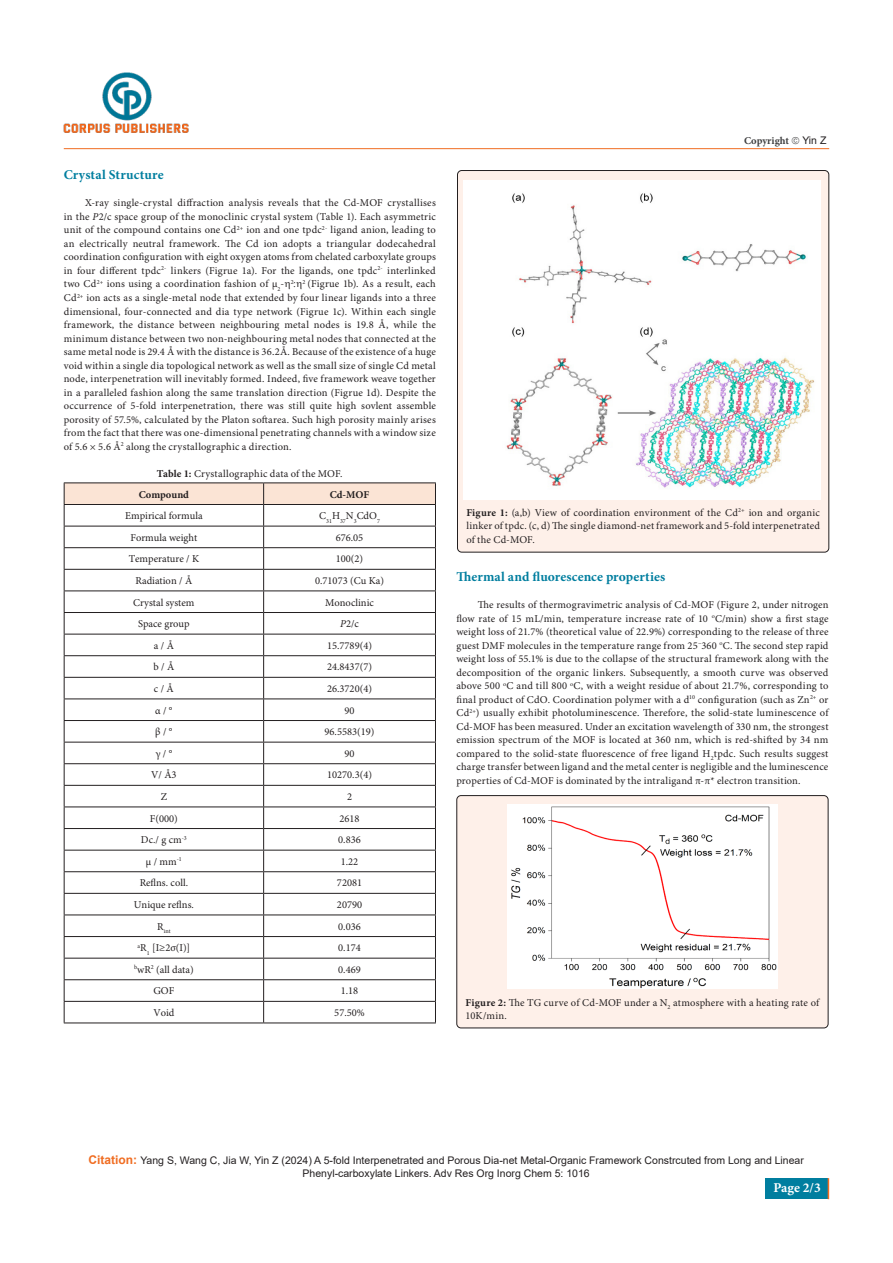
<style>
.page{position:relative;width:893px;height:1263px;background:#fff}
.page>*{position:absolute;margin:0;border:0;box-sizing:border-box;transform-origin:0 0}
.t1{font:700 13.5px "Minion Pro";letter-spacing:.01em;color:#007e9f}
.t2{font:700 13.5px "Minion Pro";color:#fff}
.t3{font:10.5px/13.5px "Minion Pro";letter-spacing:.005em;color:#231f20;text-align:justify}
.t4{font:10.5px/12.6px "Arial";color:#231f20;text-align:center}
.t5{font:700 10.5px "Minion Pro";color:#231f20}
.t6{font:700 10.5px "Minion Pro";color:#3e3e3f}
.t7{font:6.15px "Minion Pro";color:#231f20}
.s1{font-style:italic}
.s2{font-weight:700}
.s3{font-weight:700;font-size:12px;color:#f06d22}
</style>
<div class="page">
<hr style="left:64px;top:148px;width:765px;height:1px;background:#f06d22">
<div style="left:765px;top:1178px;width:63px;height:21px;background:#007e9f"></div>
<svg style="left:828px;top:1178px;width:1px;height:21px"></svg>
<img style="left:64px;top:73px;width:125px;height:60px">
<hr style="left:64px;top:482px;width:200px;height:1px;background:#231f20">
<hr style="left:264px;top:482px;width:172px;height:1px;background:#231f20">
<hr style="left:64px;top:1022px;width:200px;height:1px;background:#231f20">
<hr style="left:264px;top:1022px;width:172px;height:1px;background:#231f20">
<svg style="left:64px;top:483px;width:372px;height:539px"></svg>
<div style="left:457px;top:171px;width:372px;height:381px;background:#fef0e9;border-radius:4px"></div>
<div style="left:457px;top:170px;width:372px;height:382px;border:1px solid #231f20;border-radius:4px"></div>
<img style="left:463px;top:180px;width:358px;height:320px">
<div style="left:457px;top:795px;width:371px;height:233px;background:#fef0e9;border-radius:4px"></div>
<div style="left:456px;top:795px;width:372px;height:233px;border:1px solid #231f20;border-radius:4px"></div>
<img style="left:508px;top:804px;width:269px;height:185px">
<p class="t1" style="left:64px;top:166px;width:101px">Crystal Structure</p>
<p class="t3" style="left:64px;top:197px;width:374px;text-indent:21px">X-ray single-crystal diffraction analysis reveals that the Cd-MOF crystallises in the <span class="s1">P</span>2/c space group of the monoclinic crystal system (Table 1). Each asymmetric unit of the compound contains one Cd<sup>2+</sup> ion and one tpdc<sup>2-</sup> ligand anion, leading to an electrically neutral framework. The Cd ion adopts a triangular dodecahedral coordination configuration with eight oxygen atoms from chelated carboxylate groups in four different tpdc<sup>2-</sup> linkers (Figrue 1a). For the ligands, one tpdc<sup>2-</sup> interlinked two Cd<sup>2+</sup> ions using a coordination fashion of μ<sub>2</sub>- <sup>2</sup></p>
<p class="t3" style="left:64px;top:278px;width:374px;text-indent:239px"><sup>2</sup> (Figrue 1b). As a result, each Cd<sup>2+</sup> ion acts as a single-metal node that extended by four linear ligands into a three dimensional, four-connected and dia type network (Figrue 1c). Within each single framework, the distance between neighbouring metal nodes is 19.8 Å, while the minimum distance between two non-neighbouring metal nodes that connected at the same metal node is 29.4 Å with the distance is 36.2Å. Because of the existence of a huge void within a single dia topological network as well as the small size of single Cd metal node, interpenetration will inevitably formed. Indeed, five framework weave together in a paralleled fashion along the same translation direction (Figrue 1d). Despite the occurrence of 5-fold interpenetration, there was still quite high sovlent assemble porosity of 57.5%, calculated by the Platon softarea. Such high porosity mainly arises from the fact that there was one-dimensional penetrating channels with a window size of 5.6 × 5.6 Å<sup>2</sup> along the crystallographic a direction.</p>
<p class="t3" style="left:157px;top:467px;width:187px"><span class="s2">Table 1:</span> Crystallographic data of the MOF.</p>
<p class="t5" style="left:139px;top:487px;width:52px">Compound</p>
<p class="t5" style="left:330px;top:487px;width:41px">Cd-MOF</p>
<p class="t3" style="left:125px;top:509px;width:79px">Empirical formula</p>
<p class="t3" style="left:319px;top:509px;width:62px">C<sub>31</sub>H<sub>37</sub>N<sub>3</sub>CdO<sub>7</sub></p>
<p class="t3" style="left:130px;top:531px;width:68px">Formula weight</p>
<p class="t3" style="left:336px;top:531px;width:29px">676.05</p>
<p class="t3" style="left:129px;top:553px;width:72px">Temperature / K</p>
<p class="t3" style="left:336px;top:553px;width:29px">100(2)</p>
<p class="t3" style="left:136px;top:574px;width:58px">Radiation / Å</p>
<p class="t3" style="left:315px;top:574px;width:70px">0.71073 (Cu Ka)</p>
<p class="t3" style="left:133px;top:596px;width:63px">Crystal system</p>
<p class="t3" style="left:325px;top:596px;width:50px">Monoclinic</p>
<p class="t3" style="left:138px;top:617px;width:53px">Space group</p>
<p class="t3" style="left:340px;top:617px;width:20px"><span class="s1">P</span>2/c</p>
<p class="t3" style="left:154px;top:639px;width:22px">a / Å</p>
<p class="t3" style="left:327px;top:639px;width:46px">15.7789(4)</p>
<p class="t3" style="left:153px;top:661px;width:22px">b / Å</p>
<p class="t3" style="left:327px;top:661px;width:46px">24.8437(7)</p>
<p class="t3" style="left:154px;top:682px;width:21px">c / Å</p>
<p class="t3" style="left:327px;top:682px;width:46px">26.3720(4)</p>
<p class="t3" style="left:155px;top:704px;width:19px">α / °</p>
<p class="t3" style="left:344px;top:704px;width:12px">90</p>
<p class="t3" style="left:155px;top:725px;width:19px">β / °</p>
<p class="t3" style="left:325px;top:725px;width:51px">96.5583(19)</p>
<p class="t3" style="left:155px;top:747px;width:19px">γ / °</p>
<p class="t3" style="left:344px;top:747px;width:12px">90</p>
<p class="t3" style="left:151px;top:769px;width:27px">V/ Å3</p>
<p class="t3" style="left:327px;top:769px;width:46px">10270.3(4)</p>
<p class="t3" style="left:161px;top:790px;width:8px">Z</p>
<p class="t3" style="left:347px;top:790px;width:7px">2</p>
<p class="t3" style="left:150px;top:812px;width:29px">F(000)</p>
<p class="t3" style="left:339px;top:812px;width:22px">2618</p>
<p class="t3" style="left:141px;top:833px;width:47px">Dc./ g cm<sup>-3</sup></p>
<p class="t3" style="left:338px;top:833px;width:24px">0.836</p>
<p class="t3" style="left:146px;top:855px;width:37px">μ / mm<sup>-1</sup></p>
<p class="t3" style="left:341px;top:855px;width:19px">1.22</p>
<p class="t3" style="left:140px;top:877px;width:50px">Reflns. coll.</p>
<p class="t3" style="left:337px;top:877px;width:27px">72081</p>
<p class="t3" style="left:134px;top:898px;width:62px">Unique reflns.</p>
<p class="t3" style="left:337px;top:898px;width:27px">20790</p>
<p class="t7" style="left:157px;top:927px;width:15px"><sup>R</sup>int</p>
<p class="t3" style="left:338px;top:920px;width:24px">0.036</p>
<p class="t3" style="left:138px;top:941px;width:54px"><sup>a</sup>R<sub>1</sub> [I≥2σ(I)]</p>
<p class="t3" style="left:338px;top:941px;width:24px">0.174</p>
<p class="t3" style="left:134px;top:963px;width:61px"><sup>b</sup>wR<sup>2</sup> (all data)</p>
<p class="t3" style="left:338px;top:963px;width:24px">0.469</p>
<p class="t3" style="left:153px;top:985px;width:22px">GOF</p>
<p class="t3" style="left:341px;top:985px;width:19px">1.18</p>
<p class="t3" style="left:153px;top:1006px;width:23px">Void</p>
<p class="t3" style="left:334px;top:1006px;width:32px">57.50%</p>
<p class="t6" style="left:744px;top:133px;width:47px">Copyright</p>
<p class="t4" style="left:802px;top:134px;width:26px">Yin Z</p>
<p class="t3" style="left:466px;top:506px;width:355px"><span class="s2">Figure 1:</span> (a,b) View of coordination environment of the Cd<sup>2+</sup> ion and organic linker of tpdc. (c, d) The single diamond-net framework and 5-fold interpenetrated of the Cd-MOF.</p>
<p class="t1" style="left:456px;top:567px;width:210px">Thermal and fluorescence properties</p>
<p class="t3" style="left:456px;top:599px;width:374px;text-indent:21px">The results of thermogravimetric analysis of Cd-MOF (Figure 2, under nitrogen flow rate of 15 mL/min, temperature increase rate of 10 <sup>o</sup>C/min) show a first stage weight loss of 21.7% (theoretical value of 22.9%) corresponding to the release of three guest DMF molecules in the temperature range from 25<sup>~</sup>360 <sup>o</sup>C. The second step rapid weight loss of 55.1% is due to the collapse of the structural framework along with the decomposition of the organic linkers. Subsequently, a smooth curve was observed above 500 <sup>o</sup>C and till 800 <sup>o</sup>C, with a weight residue of about 21.7%, corresponding to final product of CdO. Coordination polymer with a d<sup>10</sup> configuration (such as Zn<sup>2+</sup> or Cd<sup>2+</sup>) usually exhibit photoluminescence. Therefore, the solid-state luminescence of Cd-MOF has been measured. Under an excitation wavelength of 330 nm, the strongest emission spectrum of the MOF is located at 360 nm, which is red-shifted by 34 nm compared to the solid-state fluorescence of free ligand H<sub>2</sub>tpdc. Such results suggest charge transfer between ligand and the metal center is negligible and the luminescence properties of Cd-MOF is dominated by the intraligand π-π* electron transition.</p>
<p class="t3" style="left:466px;top:996px;width:355px"><span class="s2">Figure 2:</span> The TG curve of Cd-MOF under a N<sub>2</sub> atmosphere with a heating rate of<br>10K/min.</p>
<p class="t4" style="left:88px;top:1154px;width:717px"><span class="s3">Citation:</span> Yang S, Wang C, Jia W, Yin Z (2024) A 5-fold Interpenetrated and Porous Dia-net Metal-Organic Framework Constrcuted from Long and Linear<br>Phenyl-carboxylate Linkers. Adv Res Org Inorg Chem 5: 1016</p>
<p class="t2" style="left:773px;top:1178px;width:49px">Page 2/3</p>
</div>
